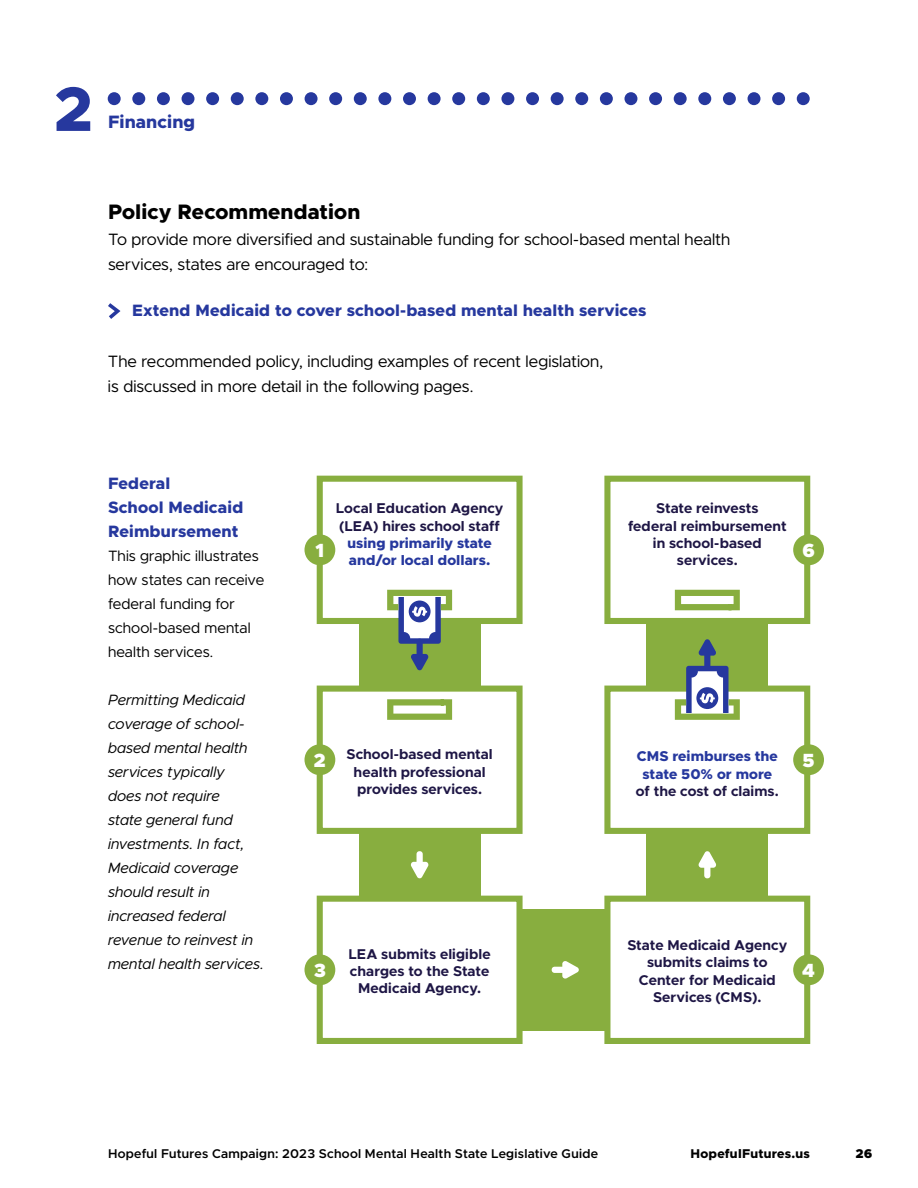
<style>
.page{position:relative;width:918px;height:1188px;background:#fff}
.page>*{position:absolute;margin:0;border:0;box-sizing:border-box;transform-origin:0 0}
.t1{font:800 63px "Metropolis";color:#26389e}
.t2{font:800 21px "Metropolis";letter-spacing:.005em;color:#000}
.t3{font:900 19.2px "Metropolis";color:#fff}
.t4{font:800 18px "Metropolis";letter-spacing:.01em;color:#26389e}
.t5{font:16.5px/25.5px "Metropolis";letter-spacing:.005em;color:#000}
.t6{font:800 16.5px/24px "Metropolis";letter-spacing:.01em;color:#26389e}
.t7{font:italic 15px/24px "Metropolis";letter-spacing:.01em;color:#000}
.t8{font:15px/24px "Metropolis";letter-spacing:.005em;color:#000}
.t9{font:700 14.25px/17.2px "Metropolis";letter-spacing:.01em;color:#1e1645;text-align:center}
.t10{font:800 14.25px/17.2px "Metropolis";letter-spacing:.005em;color:#26389e}
.t11{font:600 12.75px "Metropolis";letter-spacing:.025em;color:#000}
.t12{font:800 12.75px "Metropolis";letter-spacing:.02em;color:#000}
.t13{font:900 12.75px "Metropolis";color:#000}
</style>
<div class="page">
<svg style="left:108px;top:303px;width:12px;height:16px"></svg>
<div style="left:359px;top:550px;width:122px;height:461px;background:#88ae3f"></div>
<div style="left:646px;top:550px;width:122px;height:461px;background:#88ae3f"></div>
<div style="left:481px;top:909px;width:188px;height:122px;background:#88ae3f"></div>
<div style="left:317px;top:476px;width:206px;height:148px;background:#fff;border:6px solid #88ae3f"></div>
<svg style="left:387px;top:589px;width:65px;height:82px"></svg>
<div style="left:305px;top:534px;width:30px;height:31px;background:#88ae3f;border-radius:50%"></div>
<div style="left:317px;top:686px;width:206px;height:148px;background:#fff;border:6px solid #88ae3f"></div>
<svg style="left:387px;top:699px;width:65px;height:21px"></svg>
<div style="left:305px;top:744px;width:30px;height:31px;background:#88ae3f;border-radius:50%"></div>
<div style="left:604px;top:686px;width:206px;height:148px;background:#fff;border:6px solid #88ae3f"></div>
<svg style="left:675px;top:639px;width:65px;height:81px"></svg>
<div style="left:793px;top:744px;width:31px;height:31px;background:#88ae3f;border-radius:50%"></div>
<div style="left:604px;top:476px;width:206px;height:148px;background:#fff;border:6px solid #88ae3f"></div>
<svg style="left:675px;top:590px;width:65px;height:20px"></svg>
<div style="left:793px;top:534px;width:31px;height:31px;background:#88ae3f;border-radius:50%"></div>
<div style="left:317px;top:896px;width:206px;height:148px;background:#fff;border:6px solid #88ae3f"></div>
<div style="left:305px;top:954px;width:30px;height:31px;background:#88ae3f;border-radius:50%"></div>
<div style="left:604px;top:896px;width:206px;height:148px;background:#fff;border:6px solid #88ae3f"></div>
<div style="left:793px;top:954px;width:31px;height:31px;background:#88ae3f;border-radius:50%"></div>
<svg style="left:410px;top:851px;width:19px;height:28px"></svg>
<svg style="left:698px;top:851px;width:18px;height:27px"></svg>
<svg style="left:552px;top:961px;width:27px;height:18px"></svg>
<div style="left:108px;top:92px;width:13px;height:13px;background:#26389e;border-radius:50%"></div>
<div style="left:132px;top:92px;width:13px;height:13px;background:#26389e;border-radius:50%"></div>
<div style="left:182px;top:92px;width:13px;height:13px;background:#26389e;border-radius:50%"></div>
<div style="left:231px;top:92px;width:13px;height:13px;background:#26389e;border-radius:50%"></div>
<div style="left:157px;top:92px;width:13px;height:13px;background:#26389e;border-radius:50%"></div>
<div style="left:206px;top:92px;width:13px;height:13px;background:#26389e;border-radius:50%"></div>
<div style="left:255px;top:92px;width:13px;height:13px;background:#26389e;border-radius:50%"></div>
<div style="left:280px;top:92px;width:13px;height:13px;background:#26389e;border-radius:50%"></div>
<div style="left:428px;top:92px;width:13px;height:13px;background:#26389e;border-radius:50%"></div>
<div style="left:403px;top:92px;width:13px;height:13px;background:#26389e;border-radius:50%"></div>
<div style="left:452px;top:92px;width:13px;height:13px;background:#26389e;border-radius:50%"></div>
<div style="left:477px;top:92px;width:13px;height:13px;background:#26389e;border-radius:50%"></div>
<div style="left:526px;top:92px;width:13px;height:13px;background:#26389e;border-radius:50%"></div>
<div style="left:501px;top:92px;width:13px;height:13px;background:#26389e;border-radius:50%"></div>
<div style="left:551px;top:92px;width:13px;height:13px;background:#26389e;border-radius:50%"></div>
<div style="left:354px;top:92px;width:13px;height:13px;background:#26389e;border-radius:50%"></div>
<div style="left:378px;top:92px;width:13px;height:13px;background:#26389e;border-radius:50%"></div>
<div style="left:329px;top:92px;width:13px;height:13px;background:#26389e;border-radius:50%"></div>
<div style="left:305px;top:92px;width:13px;height:13px;background:#26389e;border-radius:50%"></div>
<div style="left:575px;top:92px;width:13px;height:13px;background:#26389e;border-radius:50%"></div>
<div style="left:600px;top:92px;width:13px;height:13px;background:#26389e;border-radius:50%"></div>
<div style="left:624px;top:92px;width:13px;height:13px;background:#26389e;border-radius:50%"></div>
<div style="left:649px;top:92px;width:13px;height:13px;background:#26389e;border-radius:50%"></div>
<div style="left:698px;top:92px;width:13px;height:13px;background:#26389e;border-radius:50%"></div>
<div style="left:748px;top:92px;width:12px;height:13px;background:#26389e;border-radius:50%"></div>
<div style="left:674px;top:92px;width:13px;height:13px;background:#26389e;border-radius:50%"></div>
<div style="left:723px;top:92px;width:13px;height:13px;background:#26389e;border-radius:50%"></div>
<div style="left:772px;top:92px;width:13px;height:13px;background:#26389e;border-radius:50%"></div>
<div style="left:797px;top:92px;width:13px;height:13px;background:#26389e;border-radius:50%"></div>
<h1 class="t1" style="left:53px;top:69px;width:42px">2</h1>
<p class="t4" style="left:108px;top:111px;width:89px">Financing</p>
<h2 class="t2" style="left:108px;top:199px;width:254px">Policy Recommendation</h2>
<p class="t5" style="left:108px;top:226px;width:624px">To provide more diversified and sustainable funding for school-based mental health services, states are encouraged to:</p>
<p class="t6" style="left:132px;top:298px;width:516px">Extend Medicaid to cover school-based mental health services</p>
<p class="t5" style="left:108px;top:349px;width:497px">The recommended policy, including examples of recent legislation, is discussed in more detail in the following pages.</p>
<p class="t6" style="left:108px;top:471px;width:137px">Federal<br>School Medicaid<br>Reimbursement</p>
<p class="t8" style="left:108px;top:544px;width:158px">This graphic illustrates how states can receive federal funding for school-based mental health services.</p>
<p class="t7" style="left:108px;top:688px;width:157px">Permitting Medicaid coverage of school&shy;based mental health services typically<br>does not require<br>state general fund investments. In fact,<br>Medicaid coverage should result in increased federal revenue to reinvest in mental health services.</p>
<h3 class="t3" style="left:315px;top:538px;width:11px">1</h3>
<p class="t9" style="left:336px;top:500px;width:169px;text-align:left">Local Education Agency (LEA) hires school staff</p>
<p class="t10" style="left:347px;top:534px;width:146px">using primarily state and/or local dollars.</p>
<p class="t9" style="left:628px;top:500px;width:160px">State reinvests<br>federal reimbursement in school-based services.</p>
<h3 class="t3" style="left:802px;top:538px;width:14px">6</h3>
<p class="t9" style="left:347px;top:746px;width:148px">School-based mental health professional provides services.</p>
<h3 class="t3" style="left:314px;top:748px;width:14px">2</h3>
<p class="t10" style="left:637px;top:748px;width:143px;text-align:center">CMS reimburses the state 50% or more</p>
<p class="t9" style="left:636px;top:782px;width:145px">of the cost of claims.</p>
<h3 class="t3" style="left:802px;top:748px;width:14px">5</h3>
<h3 class="t3" style="left:314px;top:958px;width:14px">3</h3>
<p class="t9" style="left:349px;top:945px;width:143px">LEA submits eligible charges to the State<br>Medicaid Agency.</p>
<p class="t9" style="left:627px;top:937px;width:162px">State Medicaid Agency submits claims to<br>Center for Medicaid<br>Services (CMS).</p>
<h3 class="t3" style="left:802px;top:958px;width:15px">4</h3>
<p class="t11" style="left:108px;top:1145px;width:492px">Hopeful Futures Campaign: 2023 School Mental Health State Legislative Guide</p>
<p class="t12" style="left:690px;top:1145px;width:121px">HopefulFutures.us</p>
<p class="t13" style="left:855px;top:1145px;width:19px">26</p>
</div>
